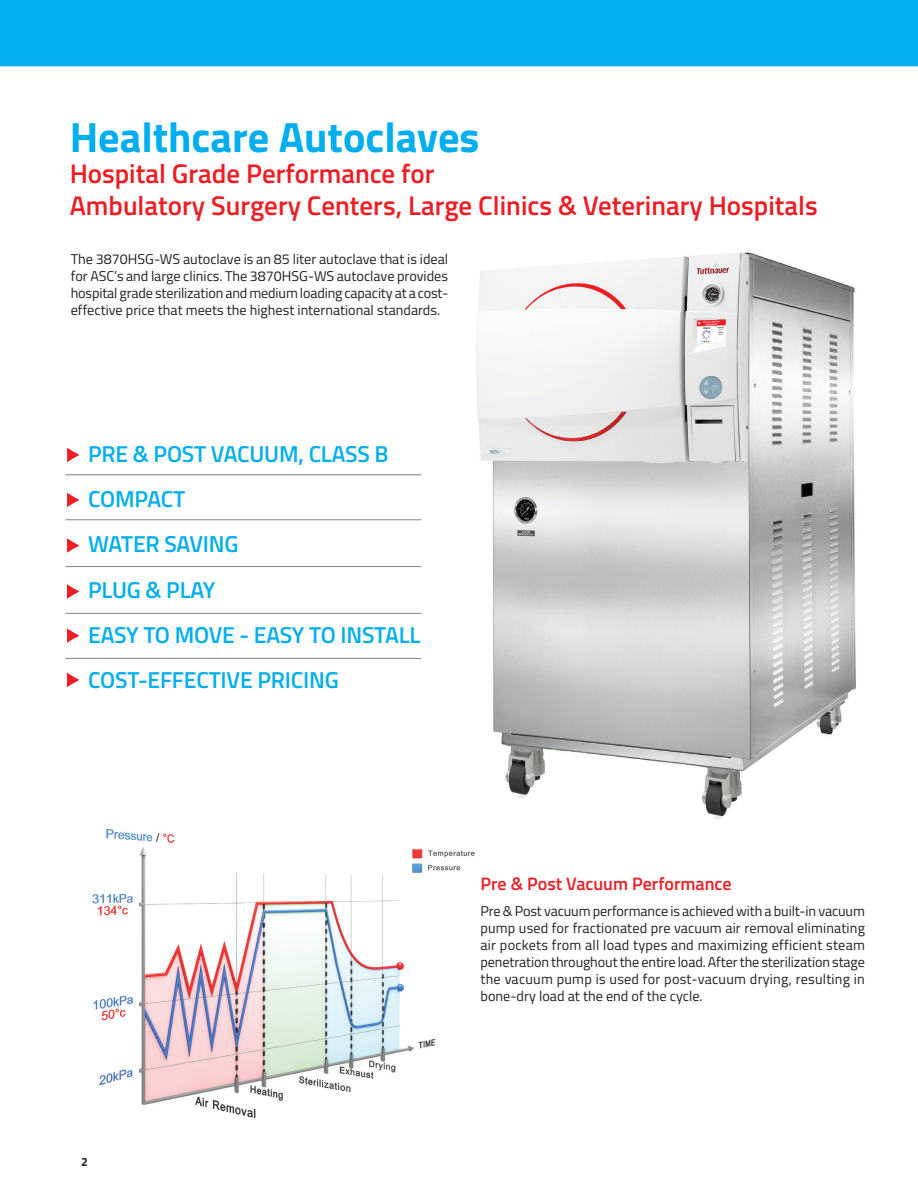
<style>
.page{position:relative;width:918px;height:1188px;background:#fff}
.page>*{position:absolute;margin:0;border:0;box-sizing:border-box;transform-origin:0 0}
.t1{font:700 42.3px "Titillium";color:#00aeef}
.t2{font:600 27px/31.8px "Titillium";color:#ee1d23}
.t3{font:600 23.1px/45px "Titillium";letter-spacing:-.01em;color:#00aeef}
.t4{font:600 18px "Titillium";color:#ee1d23}
.t5{font:14.25px/17.1px "Titillium";color:#231f20;text-align:justify}
.t6{font:700 12px "Titillium";color:#231f20}
</style>
<div class="page">
<img style="left:476px;top:252px;width:380px;height:568px">
<hr style="left:65px;top:520px;width:356px;height:1px;background:#808180">
<hr style="left:65px;top:566px;width:356px;height:1px;background:#808180">
<hr style="left:65px;top:613px;width:356px;height:1px;background:#808180">
<hr style="left:65px;top:658px;width:356px;height:1px;background:#808180">
<svg style="left:67px;top:493px;width:12px;height:14px"></svg>
<svg style="left:67px;top:538px;width:12px;height:15px"></svg>
<svg style="left:67px;top:584px;width:12px;height:15px"></svg>
<svg style="left:67px;top:628px;width:12px;height:15px"></svg>
<svg style="left:67px;top:673px;width:12px;height:14px"></svg>
<hr style="left:66px;top:475px;width:355px;height:1px;background:#808180">
<svg style="left:67px;top:448px;width:13px;height:14px"></svg>
<img style="left:92px;top:806px;width:406px;height:313px">
<div style="left:0;top:0;width:918px;height:66px;background:#00aeef"></div>
<h1 class="t1" style="left:70px;top:105px;width:411px">Healthcare Autoclaves</h1>
<h2 class="t2" style="left:70px;top:157px;width:749px">Hospital Grade Performance for<br>Ambulatory Surgery Centers, Large Clinics &amp; Veterinary Hospitals</h2>
<p class="t5" style="left:71px;top:250px;width:379px">The 3870HSG-WS autoclave is an 85 liter autoclave that is ideal for ASC’s and large clinics. The 3870HSG-WS autoclave provides hospital grade sterilization and medium loading capacity at a cost&shy;effective price that meets the highest international standards.</p>
<h3 class="t3" style="left:88px;top:431px;width:334px">PRE &amp; POST VACUUM, CLASS B<br>COMPACT<br>WATER SAVING<br>PLUG &amp; PLAY<br>EASY TO MOVE - EASY TO INSTALL<br>COST-EFFECTIVE PRICING</h3>
<p class="t6" style="left:81px;top:1152px;width:8px">2</p>
<p class="t4" style="left:481px;top:870px;width:253px">Pre &amp; Post Vacuum Performance</p>
<p class="t5" style="left:481px;top:901px;width:386px">Pre &amp; Post vacuum performance is achieved with a built-in vacuum pump used for fractionated pre vacuum air removal eliminating air pockets from all load types and maximizing efficient steam penetration throughout the entire load. After the sterilization stage the vacuum pump is used for post-vacuum drying, resulting in bone-dry load at the end of the cycle.</p>
</div>
